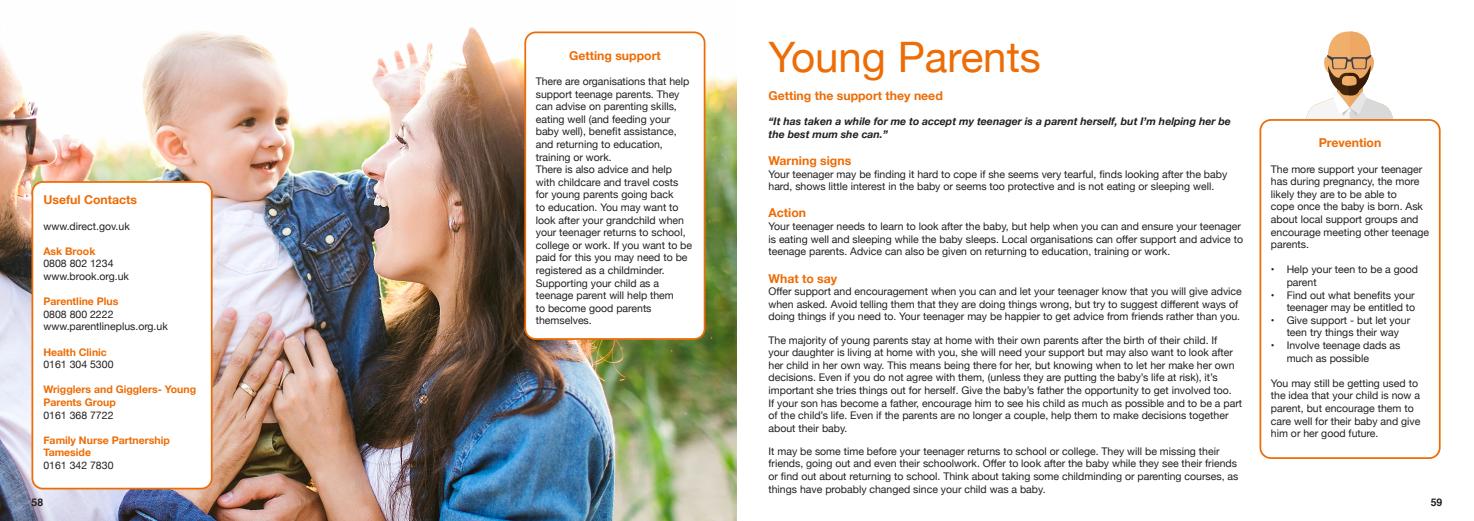
<style>
.page{position:relative;width:1474px;height:521px;background:#fff}
.page>*{position:absolute;margin:0;border:0;box-sizing:border-box;transform-origin:0 0}
.t1{font:42px "Helvetica Neue";color:#ed6c05}
.t2{font:700 12.25px "Helvetica Neue";color:#ed6c05}
.t3{font:10.5px/12.6px "Helvetica Neue";color:#231f20}
.t4{font:700 10.5px/12.6px "Helvetica Neue";color:#ed6c05}
.t5{font:italic 700 10.5px/12.6px "Helvetica Neue";color:#231f20}
.t6{font:700 10.5px "Helvetica";color:#231f20}
</style>
<div class="page">
<img style="left:0;top:22px;width:737px;height:498px">
<svg style="left:1306px;top:32px;width:87px;height:87px"></svg>
<div style="left:1259px;top:119px;width:181px;height:340px;border:2px solid #ed6c05;border-radius:10px"></div>
<div style="left:525px;top:32px;width:179px;height:307px;background:#fff;border-radius:10px"></div>
<div style="left:524px;top:32px;width:181px;height:308px;border:2px solid #ed6c05;border-radius:10px"></div>
<div style="left:32px;top:182px;width:180px;height:306px;background:#fff;border-radius:10px"></div>
<div style="left:32px;top:181px;width:181px;height:308px;border:2px solid #ed6c05;border-radius:10px"></div>
<p class="t2" style="left:43px;top:190px;width:95px">Useful Contacts</p>
<p class="t3" style="left:43px;top:220px;width:88px">www.direct.gov.uk</p>
<p class="t4" style="left:43px;top:245px;width:53px">Ask Brook</p>
<p class="t3" style="left:43px;top:258px;width:72px">0808 802 1234</p>
<p class="t3" style="left:43px;top:270px;width:87px">www.brook.org.uk</p>
<p class="t4" style="left:43px;top:295px;width:77px">Parentline Plus</p>
<p class="t3" style="left:43px;top:308px;width:72px">0808 800 2222</p>
<p class="t3" style="left:43px;top:321px;width:126px">www.parentlineplus.org.uk</p>
<p class="t4" style="left:43px;top:346px;width:65px">Health Clinic</p>
<p class="t3" style="left:43px;top:359px;width:72px">0161 304 5300</p>
<p class="t4" style="left:43px;top:384px;width:154px">Wrigglers and Gigglers- Young<br>Parents Group</p>
<p class="t3" style="left:43px;top:409px;width:72px">0161 368 7722</p>
<p class="t4" style="left:43px;top:434px;width:128px">Family Nurse Partnership<br>Tameside</p>
<p class="t3" style="left:43px;top:459px;width:72px">0161 342 7830</p>
<p class="t2" style="left:569px;top:46px;width:93px">Getting support</p>
<p class="t3" style="left:536px;top:75px;width:155px">There are organisations that help support teenage parents. They can advise on parenting skills, eating well (and feeding your baby well), benefit assistance, and returning to education, training or work.</p>
<p class="t3" style="left:536px;top:164px;width:158px">There is also advice and help with childcare and travel costs for young parents going back<br>to education. You may want to look after your grandchild when your teenager returns to school, college or work. If you want to be paid for this you may need to be registered as a childminder.</p>
<p class="t3" style="left:536px;top:277px;width:140px">Supporting your child as a teenage parent will help them to become good parents themselves.</p>
<p class="t1" style="left:768px;top:26px;width:274px">Young Parents</p>
<p class="t2" style="left:768px;top:86px;width:176px">Getting the support they need</p>
<p class="t5" style="left:768px;top:115px;width:464px">“It has taken a while for me to accept my teenager is a parent herself, but I’m helping her be the best mum she can.”</p>
<p class="t2" style="left:768px;top:151px;width:84px">Warning signs</p>
<p class="t3" style="left:768px;top:168px;width:460px">Your teenager may be finding it hard to cope if she seems very tearful, finds looking after the baby hard, shows little interest in the baby or seems too protective and is not eating or sleeping well.</p>
<p class="t2" style="left:768px;top:203px;width:39px">Action</p>
<p class="t3" style="left:768px;top:221px;width:476px">Your teenager needs to learn to look after the baby, but help when you can and ensure your teenager is eating well and sleeping while the baby sleeps. Local organisations can offer support and advice to teenage parents. Advice can also be given on returning to education, training or work.</p>
<p class="t2" style="left:768px;top:269px;width:70px">What to say</p>
<p class="t3" style="left:768px;top:286px;width:475px">Offer support and encouragement when you can and let your teenager know that you will give advice when asked. Avoid telling them that they are doing things wrong, but try to suggest different ways of doing things if you need to. Your teenager may be happier to get advice from friends rather than you.</p>
<p class="t3" style="left:768px;top:334px;width:467px">The majority of young parents stay at home with their own parents after the birth of their child. If your daughter is living at home with you, she will need your support but may also want to look after her child in her own way. This means being there for her, but knowing when to let her make her own decisions. Even if you do not agree with them, (unless they are putting the baby’s life at risk), it’s important she tries things out for herself. Give the baby’s father the opportunity to get involved too.</p>
<p class="t3" style="left:768px;top:397px;width:475px">If your son has become a father, encourage him to see his child as much as possible and to be a part of the child’s life. Even if the parents are no longer a couple, help them to make decisions together about their baby.</p>
<p class="t3" style="left:768px;top:445px;width:471px">It may be some time before your teenager returns to school or college. They will be missing their friends, going out and even their schoolwork. Offer to look after the baby while they see their friends or find out about returning to school. Think about taking some childminding or parenting courses, as things have probably changed since your child was a baby.</p>
<p class="t2" style="left:1318px;top:133px;width:64px">Prevention</p>
<p class="t3" style="left:1270px;top:163px;width:160px">The more support your teenager has during pregnancy, the more likely they are to be able to<br>cope once the baby is born. Ask about local support groups and encourage meeting other teenage parents.</p>
<p class="t3" style="left:1286px;top:264px;width:133px;text-indent:-16px">• Help your teen to be a good parent</p>
<p class="t3" style="left:1270px;top:289px;width:146px;text-align:right">• Find out what benefits your teenager may be entitled to</p>
<p class="t3" style="left:1270px;top:314px;width:141px;text-align:center">• Give support - but let your teen try things their way</p>
<p class="t3" style="left:1286px;top:339px;width:115px;text-indent:-16px">• Involve teenage dads as much as possible</p>
<p class="t3" style="left:1270px;top:377px;width:151px">You may still be getting used to the idea that your child is now a parent, but encourage them to care well for their baby and give him or her good future.</p>
<p class="t6" style="left:32px;top:494px;width:13px">58</p>
<p class="t6" style="left:1430px;top:494px;width:13px">59</p>
</div>
